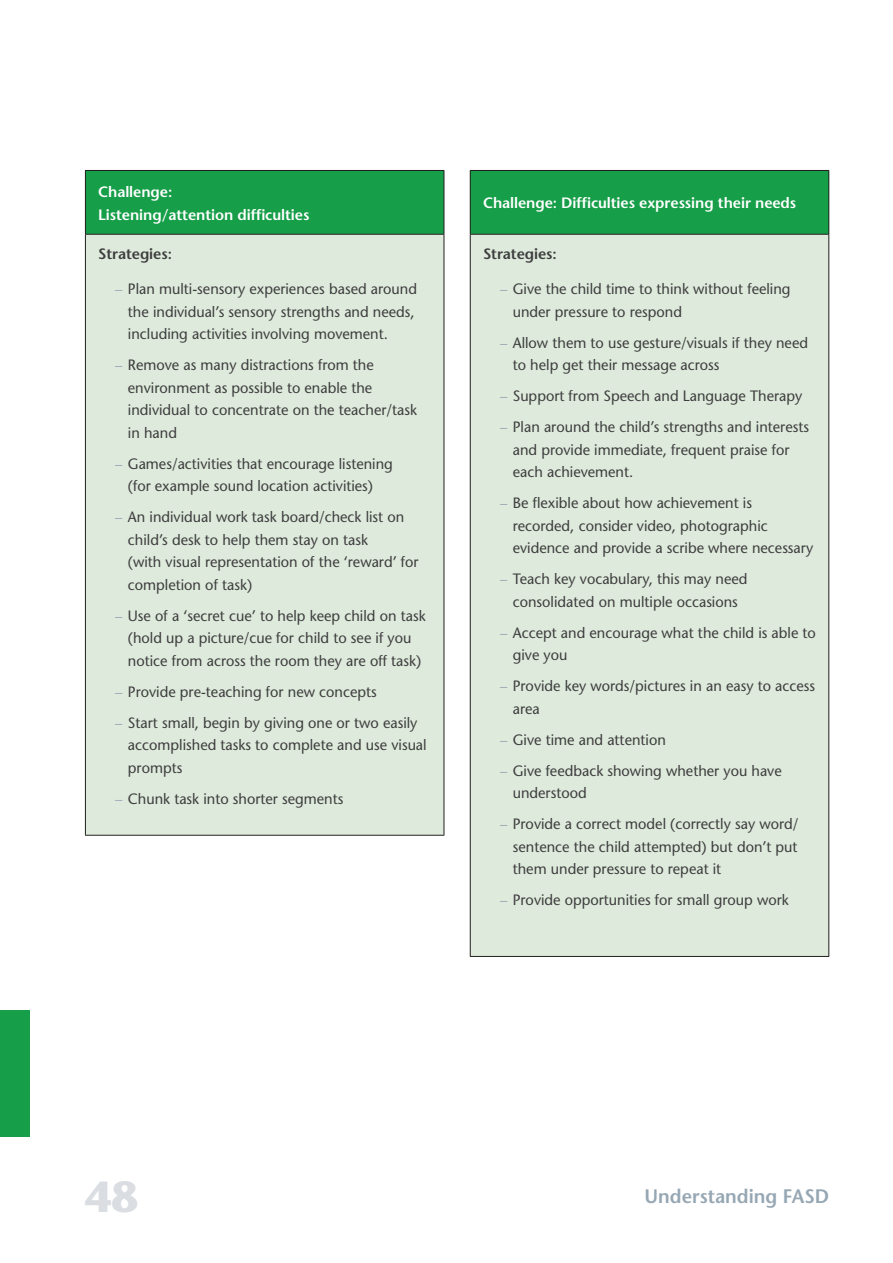
<style>
.page{position:relative;width:893px;height:1263px;background:#fff}
.page>*{position:absolute;margin:0;border:0;box-sizing:border-box;transform-origin:0 0}
.t1{font:700 43.5px "Stone Sans";color:#dadee2}
.t2{font:600 19.5px "Stone Sans";color:#96a7b4}
.t3{font:15px/22.5px "Stone Sans";color:#3e3e3f}
.Body_Text{font:600 15px/22.5px "Stone Sans";letter-spacing:-.005em;color:#fff}
.Body_Text-2{font:600 15px "Stone Sans";letter-spacing:-.005em;color:#3e3e3f}
.s1{color:#9baab6}
</style>
<div class="page">
<div style="left:85px;top:170px;width:359px;height:64px;background:#169e48"></div>
<div style="left:85px;top:234px;width:359px;height:601px;background:#deeadb"></div>
<hr style="left:85px;top:170px;width:359px;height:1px;background:#231f20">
<hr style="left:85px;top:171px;width:1px;height:63px;background:#231f20">
<hr style="left:444px;top:171px;width:1px;height:63px;background:#231f20">
<hr style="left:85px;top:234px;width:359px;height:1px;background:#231f20">
<hr style="left:85px;top:235px;width:1px;height:600px;background:#231f20">
<hr style="left:444px;top:235px;width:1px;height:600px;background:#231f20">
<hr style="left:85px;top:835px;width:359px;height:1px;background:#231f20">
<div style="left:470px;top:170px;width:359px;height:64px;background:#169e48"></div>
<div style="left:470px;top:234px;width:359px;height:722px;background:#deeadb"></div>
<hr style="left:470px;top:170px;width:359px;height:1px;background:#231f20">
<hr style="left:470px;top:171px;width:1px;height:63px;background:#231f20">
<hr style="left:828px;top:171px;width:1px;height:63px;background:#231f20">
<hr style="left:470px;top:234px;width:359px;height:1px;background:#231f20">
<hr style="left:470px;top:235px;width:1px;height:721px;background:#231f20">
<hr style="left:828px;top:235px;width:1px;height:721px;background:#231f20">
<hr style="left:470px;top:956px;width:359px;height:1px;background:#231f20">
<div style="left:0;top:1010px;width:30px;height:127px;background:#169e48"></div>
<p class="Body_Text" style="left:98px;top:180px;width:213px">Challenge:<br>Listening/attention difficulties</p>
<p class="Body_Text-2" style="left:98px;top:244px;width:75px">Strategies:</p>
<p class="t3" style="left:128px;top:278px;width:291px;text-indent:-13px"><span class="s1">–</span> Plan multi-sensory experiences based around the individual’s sensory strengths and needs, including activities involving movement.</p>
<p class="t3" style="left:128px;top:354px;width:291px;text-indent:-13px"><span class="s1">–</span> Remove as many distractions from the environment as possible to enable the individual to concentrate on the teacher/task in hand</p>
<p class="t3" style="left:115px;top:452px;width:279px;text-align:center"><span class="s1">–</span> Games/activities that encourage listening (for example sound location activities)</p>
<p class="t3" style="left:128px;top:506px;width:292px;text-indent:-13px"><span class="s1">–</span> An individual work task board/check list on child’s desk to help them stay on task<br>(with visual representation of the ‘reward’ for completion of task)</p>
<p class="t3" style="left:115px;top:604px;width:312px;text-align:center"><span class="s1">–</span> Use of a ‘secret cue’ to help keep child on task (hold up a picture/cue for child to see if you notice from across the room they are off task)</p>
<p class="t3" style="left:115px;top:680px;width:263px"><span class="s1">–</span> Provide pre-teaching for new concepts</p>
<p class="t3" style="left:128px;top:711px;width:300px;text-indent:-13px"><span class="s1">–</span> Start small, begin by giving one or two easily accomplished tasks to complete and use visual prompts</p>
<p class="t3" style="left:115px;top:787px;width:230px"><span class="s1">–</span> Chunk task into shorter segments</p>
<p class="Body_Text" style="left:483px;top:192px;width:315px">Challenge: Difficulties expressing their needs</p>
<p class="Body_Text-2" style="left:483px;top:244px;width:75px">Strategies:</p>
<p class="t3" style="left:513px;top:278px;width:279px;text-indent:-13px"><span class="s1">–</span> Give the child time to think without feeling under pressure to respond</p>
<p class="t3" style="left:513px;top:331px;width:297px;text-indent:-13px"><span class="s1">–</span> Allow them to use gesture/visuals if they need to help get their message across</p>
<p class="t3" style="left:500px;top:385px;width:304px"><span class="s1">–</span> Support from Speech and Language Therapy</p>
<p class="t3" style="left:513px;top:416px;width:298px;text-indent:-13px"><span class="s1">–</span> Plan around the child’s strengths and interests and provide immediate, frequent praise for each achievement.</p>
<p class="t3" style="left:513px;top:492px;width:302px;text-indent:-13px"><span class="s1">–</span> Be flexible about how achievement is recorded, consider video, photographic evidence and provide a scribe where necessary</p>
<p class="t3" style="left:500px;top:568px;width:249px;text-align:center"><span class="s1">–</span> Teach key vocabulary, this may need consolidated on multiple occasions</p>
<p class="t3" style="left:513px;top:621px;width:305px;text-indent:-13px"><span class="s1">–</span> Accept and encourage what the child is able to give you</p>
<p class="t3" style="left:513px;top:675px;width:304px;text-indent:-13px"><span class="s1">–</span> Provide key words/pictures in an easy to access area</p>
<p class="t3" style="left:500px;top:728px;width:167px"><span class="s1">–</span> Give time and attention</p>
<p class="t3" style="left:513px;top:759px;width:271px;text-indent:-13px"><span class="s1">–</span> Give feedback showing whether you have understood</p>
<p class="t3" style="left:513px;top:813px;width:287px;text-align:justify;text-indent:-13px"><span class="s1">–</span> Provide a correct model (correctly say word/ sentence the child attempted) but don’t put them under pressure to repeat it</p>
<p class="t3" style="left:500px;top:889px;width:290px"><span class="s1">–</span> Provide opportunities for small group work</p>
<p class="t1" style="left:85px;top:1169px;width:55px">48</p>
<p class="t2" style="left:645px;top:1184px;width:186px">Understanding FASD</p>
</div>
